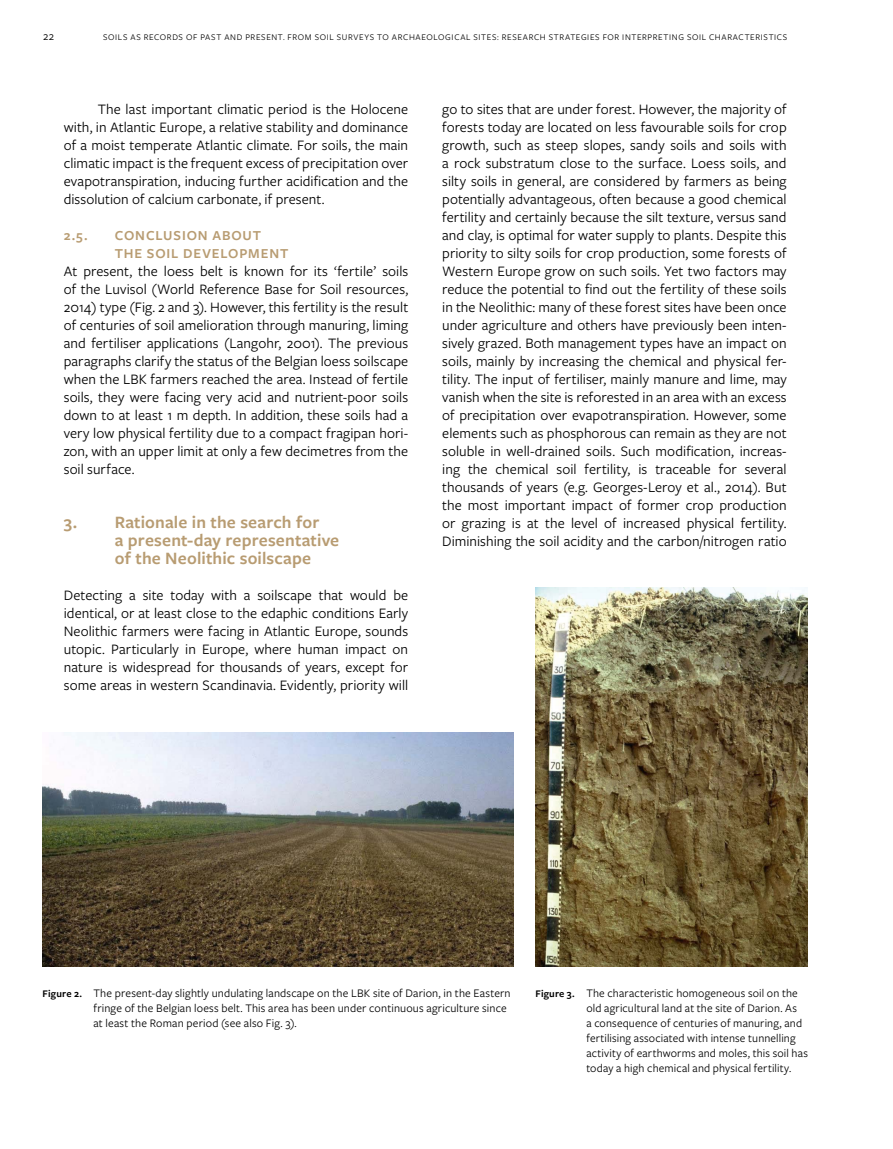
<style>
.page{position:relative;width:893px;height:1149px;background:#fff}
.page>*{position:absolute;margin:0;border:0;box-sizing:border-box;transform-origin:0 0}
.t1{font:600 18px/18px "Freight Sans Pro";letter-spacing:.005em;color:#b89c72}
.t2{font:15px/18px "Freight Sans Pro";letter-spacing:.005em;color:#000;text-align:justify}
.t3{font:600 14.25px/18px "Freight Sans Pro";letter-spacing:.06em;color:#b89c72}
.t4{font:12px/15px "Freight Sans Pro";letter-spacing:.01em;color:#000}
.t5{font:9px "Freight Sans Pro";letter-spacing:.075em;color:#000}
.s1{font-weight:600;font-size:10.5px}
</style>
<div class="page">
<img style="left:43px;top:732px;width:470px;height:234px">
<img style="left:535px;top:587px;width:273px;height:379px">
<p class="t4" style="left:43px;top:28px;width:12px">22</p>
<p class="t5" style="left:103px;top:31px;width:686px">SOILS AS RECORDS OF PAST AND PRESENT. FROM SOIL SURVEYS TO ARCHAEOLOGICAL SITES: RESEARCH STRATEGIES FOR INTERPRETING SOIL CHARACTERISTICS</p>
<p class="t2" style="left:64px;top:99px;width:346px;text-indent:34px">The last important climatic period is the Holocene with, in Atlantic Europe, a relative stability and dominance of a moist temperate Atlantic climate. For soils, the main climatic impact is the frequent excess of precipitation over evapotranspiration, inducing further acidification and the dissolution of calcium carbonate, if present.</p>
<p class="t3" style="left:64px;top:225px;width:25px">2.5.</p>
<p class="t3" style="left:115px;top:225px;width:175px">CONCLUSION ABOUT<br>THE SOIL DEVELOPMENT</p>
<p class="t2" style="left:64px;top:261px;width:346px">At present, the loess belt is known for its ‘fertile’ soils of the Luvisol (World Reference Base for Soil resources, 2014) type (Fig. 2 and 3). However, this fertility is the result of centuries of soil amelioration through manuring, liming and fertiliser applications (Langohr, 2001). The previous paragraphs clarify the status of the Belgian loess soilscape when the LBK farmers reached the area. Instead of fertile soils, they were facing very acid and nutrient-poor soils down to at least 1 m depth. In addition, these soils had a very low physical fertility due to a compact fragipan hori&shy;zon, with an upper limit at only a few decimetres from the soil surface.</p>
<p class="t1" style="left:115px;top:512px;width:226px;text-indent:-51px">3. Rationale in the search for<br>a present-day representative of the Neolithic soilscape</p>
<p class="t2" style="left:64px;top:585px;width:346px">Detecting a site today with a soilscape that would be identical, or at least close to the edaphic conditions Early Neolithic farmers were facing in Atlantic Europe, sounds utopic. Particularly in Europe, where human impact on nature is widespread for thousands of years, except for some areas in western Scandinavia. Evidently, priority will</p>
<p class="t2" style="left:442px;top:99px;width:346px">go to sites that are under forest. However, the majority of forests today are located on less favourable soils for crop growth, such as steep slopes, sandy soils and soils with a rock substratum close to the surface. Loess soils, and silty soils in general, are considered by farmers as being potentially advantageous, often because a good chemical fertility and certainly because the silt texture, versus sand and clay, is optimal for water supply to plants. Despite this priority to silty soils for crop production, some forests of Western Europe grow on such soils. Yet two factors may reduce the potential to find out the fertility of these soils in the Neolithic: many of these forest sites have been once under agriculture and others have previously been inten&shy;sively grazed. Both management types have an impact on soils, mainly by increasing the chemical and physical fer&shy;tility. The input of fertiliser, mainly manure and lime, may vanish when the site is reforested in an area with an excess of precipitation over evapotranspiration. However, some elements such as phosphorous can remain as they are not soluble in well-drained soils. Such modification, increas&shy;ing the chemical soil fertility, is traceable for several thousands of years (e.g. Georges-Leroy et al., 2014). But the most important impact of former crop production or grazing is at the level of increased physical fertility.<br>Diminishing the soil acidity and the carbon/nitrogen ratio</p>
<p class="t4" style="left:94px;top:984px;width:419px;text-indent:-51px"><span class="s1">Figure 2.</span> The present-day slightly undulating landscape on the LBK site of Darion, in the Eastern fringe of the Belgian loess belt. This area has been under continuous agriculture since at least the Roman period (see also Fig. 3).</p>
<p class="t4" style="left:586px;top:984px;width:223px;text-indent:-51px"><span class="s1">Figure 3.</span> The characteristic homogeneous soil on the old agricultural land at the site of Darion. As<br>a consequence of centuries of manuring, and fertilising associated with intense tunnelling activity of earthworms and moles, this soil has today a high chemical and physical fertility.</p>
</div>
